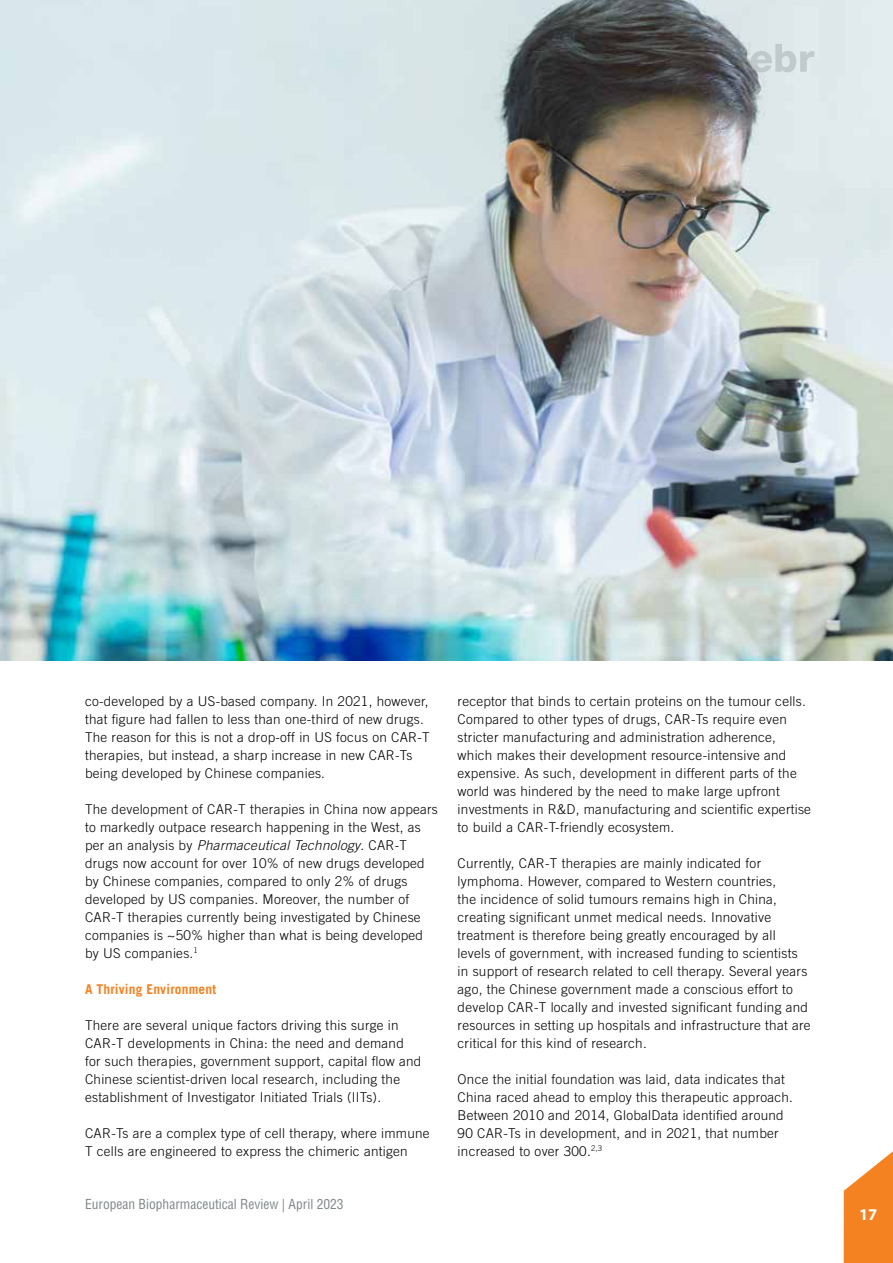
<style>
.page{position:relative;width:893px;height:1263px;background:#fff}
.page>*{position:absolute;margin:0;border:0;box-sizing:border-box;transform-origin:0 0}
.t1{font:700 16.5px "Myriad Pro";color:#fff}
.t2{font:300 13.5px/18px "Trade Gothic LT Std";letter-spacing:.02em;color:#000}
.t3{font:condensed 13.5px "Helvetica";color:#808789}
.t4{font:700 13.5px "Trade Gothic LT Std";letter-spacing:.01em;color:#f48221}
.s1{font-style:italic}
</style>
<div class="page">
<img style="left:0;top:0;width:893px;height:660px">
<svg style="left:844px;top:1151px;width:49px;height:112px"></svg>
<svg style="left:750px;top:44px;width:64px;height:28px;background:#ced8da"></svg>
<p class="t2" style="left:85px;top:692px;width:346px">co-developed by a US-based company. In 2021, however, that figure had fallen to less than one-third of new drugs.<br>The reason for this is not a drop-off in US focus on CAR-T therapies, but instead, a sharp increase in new CAR-Ts being developed by Chinese companies.</p>
<p class="t2" style="left:85px;top:800px;width:354px">The development of CAR-T therapies in China now appears to markedly outpace research happening in the West, as per an analysis by <span class="s1">Pharmaceutical Technology</span>. CAR-T drugs now account for over 10% of new drugs developed by Chinese companies, compared to only 2% of drugs developed by US companies. Moreover, the number of CAR-T therapies currently being investigated by Chinese companies is ~50% higher than what is being developed by US companies.<sup>1</sup></p>
<p class="t4" style="left:85px;top:981px;width:133px">A Thriving Environment</p>
<p class="t2" style="left:85px;top:1016px;width:338px">There are several unique factors driving this surge in CAR-T developments in China: the need and demand for such therapies, government support, capital flow and Chinese scientist-driven local research, including the establishment of Investigator Initiated Trials (IITs).</p>
<p class="t2" style="left:85px;top:1124px;width:346px">CAR-Ts are a complex type of cell therapy, where immune<br>T cells are engineered to express the chimeric antigen</p>
<p class="t3" style="left:85px;top:1196px;width:260px">European Biopharmaceutical Review | April 2023</p>
<p class="t2" style="left:458px;top:692px;width:355px">receptor that binds to certain proteins on the tumour cells.<br>Compared to other types of drugs, CAR-Ts require even stricter manufacturing and administration adherence, which makes their development resource-intensive and expensive. As such, development in different parts of the world was hindered by the need to make large upfront investments in R&amp;D, manufacturing and scientific expertise to build a CAR-T-friendly ecosystem.</p>
<p class="t2" style="left:458px;top:854px;width:354px">Currently, CAR-T therapies are mainly indicated for lymphoma. However, compared to Western countries,<br>the incidence of solid tumours remains high in China, creating significant unmet medical needs. Innovative treatment is therefore being greatly encouraged by all levels of government, with increased funding to scientists in support of research related to cell therapy. Several years ago, the Chinese government made a conscious effort to develop CAR-T locally and invested significant funding and resources in setting up hospitals and infrastructure that are critical for this kind of research.</p>
<p class="t2" style="left:458px;top:1070px;width:337px">Once the initial foundation was laid, data indicates that China raced ahead to employ this therapeutic approach.<br>Between 2010 and 2014, GlobalData identified around 90 CAR-Ts in development, and in 2021, that number increased to over 300.<sup>2,3</sup></p>
<p class="t1" style="left:859px;top:1204px;width:20px">17</p>
</div>
